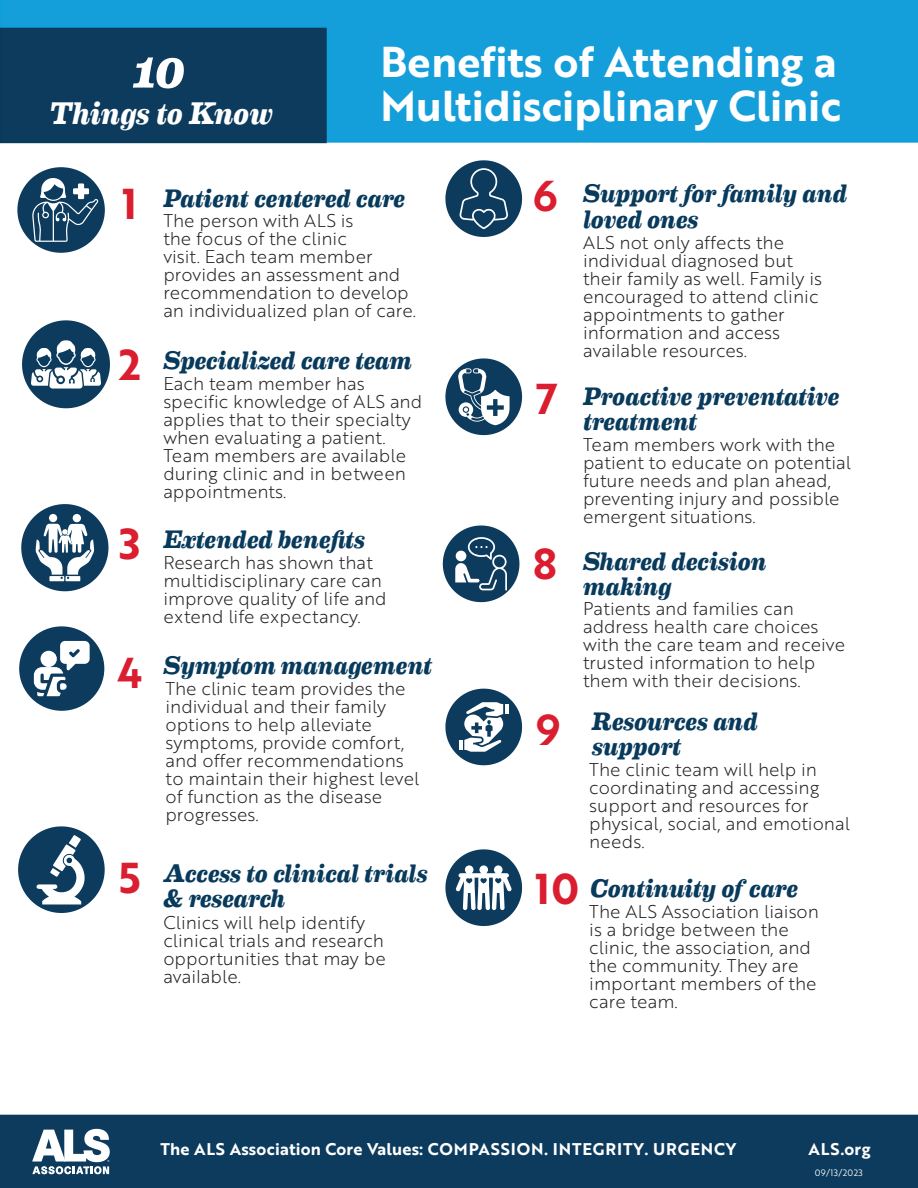
<style>
.page{position:relative;width:918px;height:1188px;background:#fff}
.page>*{position:absolute;margin:0;border:0;box-sizing:border-box;transform-origin:0 0}
.t1{font:italic 700 51px "Eames Century Modern";color:#fff}
.t2{font:42px/43.5px "Brother 1816 Bold";color:#fff}
.t3{font:42px "Brother 1816 Bold";color:#da1e30}
.t4{font:italic 700 31.5px "Eames Century Modern";letter-spacing:-.015em;color:#fff}
.t5{font:italic 700 25.5px/25.5px "Eames Century Modern";letter-spacing:-.015em;color:#083a5c}
.t6{font:18px/18px "Brother 1816 Light";color:#231f20}
.t7{font:16.5px "Brother 1816 Bold";letter-spacing:.05em;color:#fff}
.t8{font:9px "Brother 1816 Book";letter-spacing:.04em;color:#fff}
</style>
<div class="page">
<div style="left:0;top:1115px;width:918px;height:73px;background:#0c3b5d"></div>
<div style="left:0;top:0;width:918px;height:143px;background:#159fda"></div>
<div style="left:1px;top:28px;width:325px;height:114px;background:#0c3b5d"></div>
<div style="left:0;top:28px;width:327px;height:115px;border:2px solid #083a5c"></div>
<svg style="left:32px;top:1129px;width:78px;height:45px"></svg>
<svg style="left:17px;top:167px;width:88px;height:86px"></svg>
<svg style="left:32px;top:178px;width:67px;height:64px;background:#426781"></svg>
<svg style="left:22px;top:320px;width:88px;height:88px"></svg>
<svg style="left:21px;top:504px;width:87px;height:87px"></svg>
<svg style="left:19px;top:626px;width:85px;height:85px;fill:#0c3b5d"></svg>
<svg style="left:34px;top:641px;width:56px;height:55px"></svg>
<svg style="left:445px;top:160px;width:77px;height:77px"></svg>
<svg style="left:445px;top:358px;width:77px;height:77px"></svg>
<svg style="left:18px;top:826px;width:87px;height:87px"></svg>
<svg style="left:443px;top:526px;width:76px;height:76px"></svg>
<svg style="left:445px;top:849px;width:77px;height:77px"></svg>
<svg style="left:445px;top:689px;width:77px;height:76px"></svg>
<p class="t1" style="left:133px;top:31px;width:54px">10</p>
<p class="t4" style="left:49px;top:89px;width:225px">Things to Know</p>
<p class="t2" style="left:381px;top:39px;width:462px">Benefits of Attending a<br>Multidisciplinary Clinic</p>
<p class="t3" style="left:122px;top:172px;width:16px">1</p>
<p class="t3" style="left:119px;top:333px;width:24px">2</p>
<p class="t5" style="left:163px;top:184px;width:244px">Patient centered care</p>
<p class="t6" style="left:163px;top:211px;width:254px">The person with ALS is<br>the focus of the clinic<br>visit. Each team member provides an assessment and recommendation to develop an individualized plan of care.</p>
<p class="t5" style="left:163px;top:346px;width:250px">Specialized care team</p>
<p class="t6" style="left:163px;top:374px;width:260px">Each team member has specific knowledge of ALS and applies that to their specialty when evaluating a patient.<br>Team members are available during clinic and in between appointments.</p>
<p class="t3" style="left:119px;top:512px;width:22px">3</p>
<p class="t5" style="left:163px;top:525px;width:203px">Extended benefits</p>
<p class="t6" style="left:163px;top:553px;width:225px">Research has shown that multidisciplinary care can improve quality of life and extend life expectancy.</p>
<p class="t3" style="left:117px;top:641px;width:27px">4</p>
<p class="t5" style="left:163px;top:650px;width:270px">Symptom management</p>
<p class="t6" style="left:165px;top:679px;width:255px">The clinic team provides the individual and their family options to help alleviate symptoms, provide comfort, and offer recommendations to maintain their highest level of function as the disease progresses.</p>
<p class="t3" style="left:119px;top:846px;width:23px">5</p>
<p class="t5" style="left:163px;top:858px;width:266px">Access to clinical trials &amp; research</p>
<p class="t6" style="left:163px;top:913px;width:224px">Clinics will help identify clinical trials and research opportunities that may be available.</p>
<p class="t3" style="left:533px;top:164px;width:26px">6</p>
<p class="t5" style="left:583px;top:179px;width:266px">Support for family and loved ones</p>
<p class="t6" style="left:583px;top:233px;width:241px">ALS not only affects the individual diagnosed but their family as well. Family is encouraged to attend clinic appointments to gather information and access available resources.</p>
<p class="t3" style="left:536px;top:367px;width:23px">7</p>
<p class="t5" style="left:583px;top:381px;width:258px">Proactive preventative treatment</p>
<p class="t6" style="left:583px;top:435px;width:270px">Team members work with the patient to educate on potential future needs and plan ahead, preventing injury and possible emergent situations.</p>
<p class="t3" style="left:533px;top:532px;width:25px">8</p>
<p class="t5" style="left:583px;top:546px;width:185px">Shared decision making</p>
<p class="t6" style="left:583px;top:599px;width:264px">Patients and families can address health care choices with the care team and receive trusted information to help them with their decisions.</p>
<p class="t3" style="left:536px;top:698px;width:26px">9</p>
<p class="t5" style="left:592px;top:707px;width:167px">Resources and support</p>
<p class="t6" style="left:589px;top:760px;width:262px">The clinic team will help in coordinating and accessing support and resources for physical, social, and emotional needs.</p>
<p class="t3" style="left:535px;top:857px;width:46px">10</p>
<p class="t5" style="left:590px;top:874px;width:210px">Continuity of care</p>
<p class="t6" style="left:589px;top:902px;width:231px">The ALS Association liaison is a bridge between the clinic, the association, and the community. They are important members of the care team.</p>
<p class="t7" style="left:161px;top:1136px;width:577px">The ALS Association Core Values: COMPASSION. INTEGRITY. URGENCY</p>
<p class="t7" style="left:809px;top:1136px;width:64px">ALS.org</p>
<p class="t8" style="left:815px;top:1166px;width:50px">09/13/2023</p>
</div>
